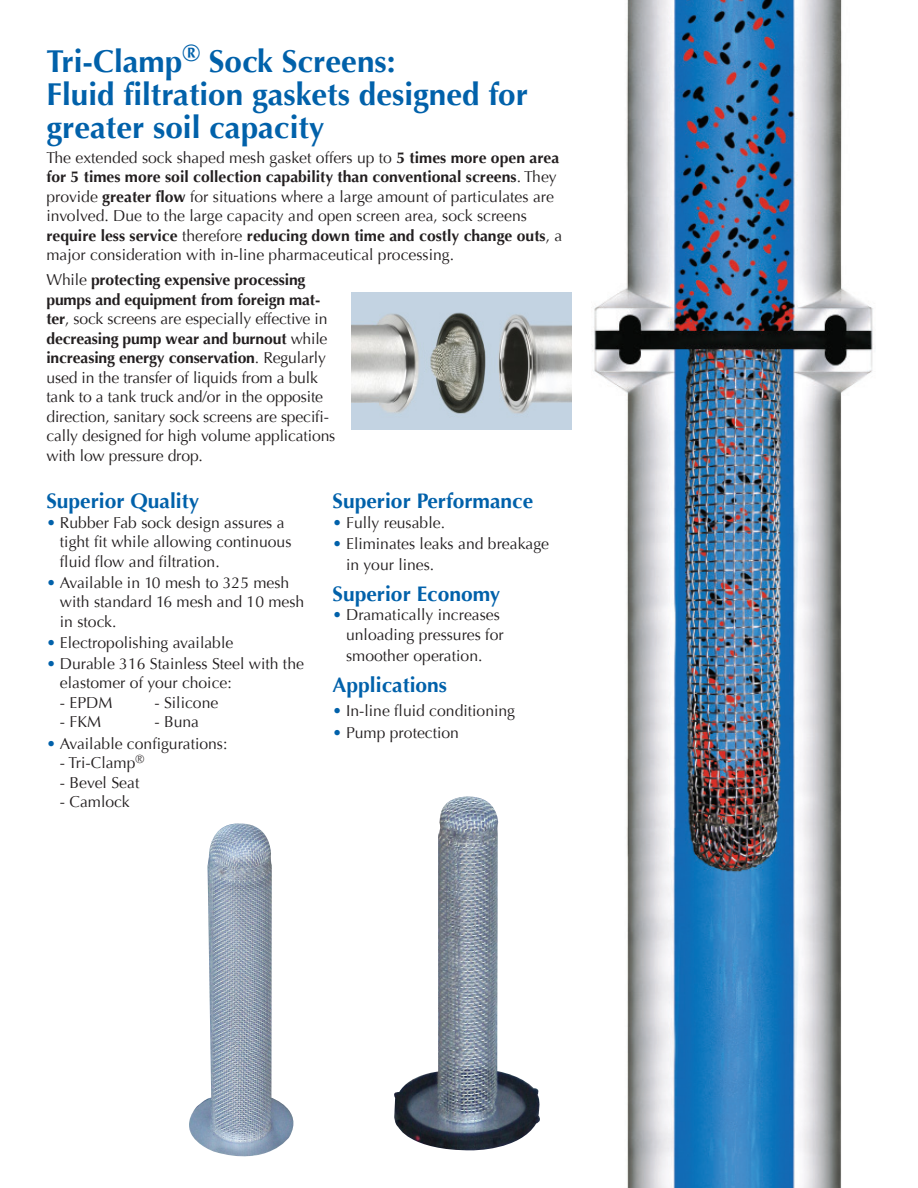
<style>
.page{position:relative;width:918px;height:1188px;background:#fff}
.page>*{position:absolute;margin:0;border:0;box-sizing:border-box;transform-origin:0 0}
.Title_Header{font:700 31.5px/33px "Optima";color:#0161aa}
.subheads{font:700 21px "Optima";color:#0161aa}
.body_basic{font:15.75px/19.5px "Optima";letter-spacing:-.01em;color:#231f20}
.bullett_body{font:15.75px/19.5px "Optima";color:#231f20}
.s1{font-weight:700}
.s2{color:#0161aa}
</style>
<div class="page">
<img style="left:592px;top:0;width:281px;height:1188px">
<img style="left:351px;top:292px;width:221px;height:138px">
<img style="left:394px;top:796px;width:146px;height:355px">
<img style="left:189px;top:823px;width:105px;height:334px">
<p class="Title_Header" style="left:46px;top:45px;width:483px">Tri-Clamp<sup>®</sup> Sock Screens:<br>Fluid filtration gaskets designed for greater soil capacity</p>
<p class="body_basic" style="left:46px;top:148px;width:517px">The extended sock shaped mesh gasket offers up to <span class="s1">5 times more open area for 5 times more soil collection capability than conventional screens</span>. They provide <span class="s1">greater flow</span> for situations where a large amount of particulates are involved. Due to the large capacity and open screen area, sock screens <span class="s1">require less service</span> therefore <span class="s1">reducing down time and costly change outs</span>, a major consideration with in-line pharmaceutical processing.</p>
<p class="body_basic" style="left:46px;top:270px;width:290px">While <span class="s1">protecting expensive processing pumps and equipment from foreign mat&shy;ter</span>, sock screens are especially effective in <span class="s1">decreasing pump wear and burnout</span> while <span class="s1">increasing energy conservation</span>. Regularly used in the transfer of liquids from a bulk tank to a tank truck and/or in the opposite direction, sanitary sock screens are specifi&shy;cally designed for high volume applications with low pressure drop.</p>
<p class="subheads" style="left:46px;top:489px;width:154px">Superior Quality</p>
<p class="bullett_body" style="left:60px;top:513px;width:233px;text-indent:-14px"><span class="s2">•</span> Rubber Fab sock design assures a tight fit while allowing continuous fluid flow and filtration.</p>
<p class="bullett_body" style="left:60px;top:573px;width:246px;text-indent:-14px"><span class="s2">•</span> Available in 10 mesh to 325 mesh with standard 16 mesh and 10 mesh in stock.</p>
<p class="bullett_body" style="left:46px;top:633px;width:188px"><span class="s2">•</span> Electropolishing available</p>
<p class="bullett_body" style="left:60px;top:654px;width:246px;text-indent:-14px"><span class="s2">•</span> Durable 316 Stainless Steel with the elastomer of your choice:</p>
<p class="bullett_body" style="left:60px;top:693px;width:54px">- EPDM</p>
<p class="bullett_body" style="left:154px;top:693px;width:65px">- Silicone</p>
<p class="bullett_body" style="left:60px;top:713px;width:43px">- FKM</p>
<p class="bullett_body" style="left:154px;top:713px;width:46px">- Buna</p>
<p class="bullett_body" style="left:46px;top:734px;width:183px"><span class="s2">•</span> Available configurations:</p>
<p class="bullett_body" style="left:60px;top:753px;width:86px">- Tri-Clamp<sup>®</sup></p>
<p class="bullett_body" style="left:60px;top:773px;width:81px">- Bevel Seat</p>
<p class="bullett_body" style="left:60px;top:792px;width:71px">- Camlock</p>
<p class="subheads" style="left:333px;top:489px;width:202px">Superior Performance</p>
<p class="bullett_body" style="left:333px;top:513px;width:114px"><span class="s2">•</span> Fully reusable.</p>
<p class="bullett_body" style="left:346px;top:533px;width:205px;line-height:21px;text-indent:-14px"><span class="s2">•</span> Eliminates leaks and breakage in your lines.</p>
<p class="subheads" style="left:333px;top:581px;width:169px">Superior Economy</p>
<p class="bullett_body" style="left:333px;top:605px;width:173px;text-align:right"><span class="s2">•</span> Dramatically increases unloading pressures for</p>
<p class="bullett_body" style="left:346px;top:646px;width:138px">smoother operation.</p>
<p class="subheads" style="left:333px;top:672px;width:116px">Applications</p>
<p class="bullett_body" style="left:333px;top:702px;width:184px"><span class="s2">•</span> In-line fluid conditioning</p>
<p class="bullett_body" style="left:333px;top:723px;width:128px"><span class="s2">•</span> Pump protection</p>
</div>
